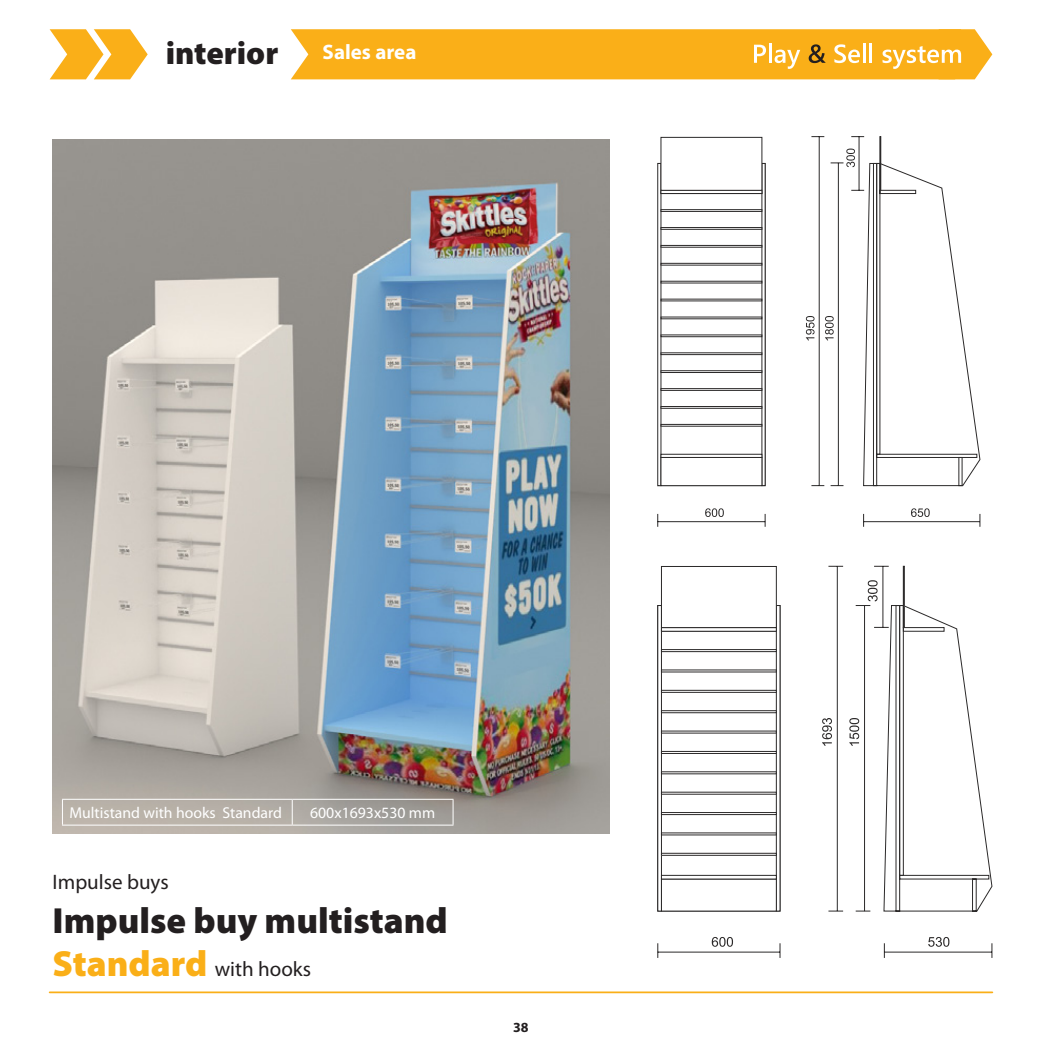
<style>
.page{position:relative;width:1042px;height:1042px;background:#fff}
.page>*{position:absolute;margin:0;border:0;box-sizing:border-box;transform-origin:0 0}
.t1{font:900 36.4px "Myriad Pro";color:#231f20}
.t2{font:900 32.38px "Myriad Pro";color:#231f20}
.t3{font:21px "Myriad Pro";color:#231f20}
.t4{font:700 21px "Myriad Pro";color:#fff}
.t5{font:15.75px "Myriad Pro";color:#fff}
.t6{font:700 14px "Myriad Pro";color:#231f20}
.s1{font-weight:900;font-size:36.4px;color:#faaf18}
</style>
<div class="page">
<img style="left:53px;top:140px;width:556px;height:693px">
<hr style="left:50px;top:991px;width:942px;height:2px;background:#faaf18">
<svg style="left:50px;top:29px;width:98px;height:50px"></svg>
<svg style="left:291px;top:29px;width:701px;height:50px;background:#f9b326"></svg>
<svg style="left:657px;top:162px;width:323px;height:324px"></svg>
<svg style="left:979px;top:514px;width:1px;height:13px"></svg>
<hr style="left:863px;top:521px;width:117px;height:1px;background:#2b2929">
<svg style="left:863px;top:514px;width:1px;height:13px"></svg>
<svg style="left:911px;top:508px;width:18px;height:9px"></svg>
<svg style="left:851px;top:136px;width:13px;height:1px"></svg>
<hr style="left:858px;top:137px;width:1px;height:53px;background:#2b2929">
<svg style="left:846px;top:149px;width:9px;height:14px"></svg>
<div style="left:879px;top:136px;width:2px;height:55px;border:1px solid #2b2929"></div>
<svg style="left:811px;top:136px;width:13px;height:1px"></svg>
<hr style="left:819px;top:137px;width:1px;height:349px;background:#2b2929">
<div style="left:657px;top:163px;width:4px;height:323px;border:1px solid #2b2929"></div>
<svg style="left:765px;top:514px;width:1px;height:13px"></svg>
<hr style="left:658px;top:521px;width:107px;height:1px;background:#2b2929">
<svg style="left:657px;top:514px;width:1px;height:13px"></svg>
<svg style="left:705px;top:508px;width:19px;height:9px"></svg>
<svg style="left:660px;top:163px;width:256px;height:323px"></svg>
<div style="left:660px;top:209px;width:102px;height:3px;background:#fff;border:1px solid #2b2929"></div>
<div style="left:660px;top:227px;width:102px;height:3px;background:#fff;border:1px solid #2b2929"></div>
<div style="left:660px;top:245px;width:102px;height:3px;background:#fff;border:1px solid #2b2929"></div>
<div style="left:660px;top:263px;width:102px;height:2px;background:#fff;border:1px solid #2b2929"></div>
<div style="left:660px;top:281px;width:102px;height:2px;background:#fff;border:1px solid #2b2929"></div>
<hr style="left:660px;top:299px;width:102px;height:2px;background:#fff">
<hr style="left:660px;top:317px;width:102px;height:2px;background:#fff">
<div style="left:660px;top:334px;width:102px;height:3px;background:#fff;border:1px solid #2b2929"></div>
<div style="left:660px;top:352px;width:102px;height:3px;background:#fff;border:1px solid #2b2929"></div>
<div style="left:660px;top:370px;width:102px;height:3px;background:#fff;border:1px solid #2b2929"></div>
<div style="left:660px;top:388px;width:102px;height:3px;background:#fff;border:1px solid #2b2929"></div>
<svg style="left:660px;top:191px;width:102px;height:3px"></svg>
<div style="left:660px;top:406px;width:102px;height:3px;background:#fff;border:1px solid #2b2929"></div>
<div style="left:660px;top:424px;width:102px;height:2px;background:#fff;border:1px solid #2b2929"></div>
<div style="left:660px;top:137px;width:102px;height:54px;background:#fff;border:1px solid #2b2929"></div>
<svg style="left:849px;top:565px;width:144px;height:347px"></svg>
<svg style="left:828px;top:566px;width:15px;height:1px"></svg>
<hr style="left:837px;top:566px;width:1px;height:345px;background:#2b2929">
<svg style="left:828px;top:910px;width:15px;height:1px"></svg>
<svg style="left:822px;top:718px;width:10px;height:28px"></svg>
<svg style="left:991px;top:943px;width:1px;height:15px"></svg>
<hr style="left:884px;top:951px;width:108px;height:1px;background:#2b2929">
<svg style="left:884px;top:943px;width:1px;height:15px"></svg>
<svg style="left:928px;top:937px;width:21px;height:10px"></svg>
<svg style="left:776px;top:605px;width:4px;height:306px"></svg>
<div style="left:657px;top:605px;width:5px;height:306px;border:1px solid #2b2929"></div>
<svg style="left:779px;top:943px;width:1px;height:15px"></svg>
<hr style="left:658px;top:951px;width:122px;height:1px;background:#2b2929">
<svg style="left:657px;top:943px;width:1px;height:15px"></svg>
<svg style="left:712px;top:937px;width:21px;height:10px"></svg>
<div style="left:661px;top:878px;width:116px;height:33px;background:#fff;border:1px solid #2b2929"></div>
<div style="left:661px;top:875px;width:116px;height:4px;border:1px solid #2b2929"></div>
<div style="left:899px;top:605px;width:5px;height:271px;border:1px solid #2b2929"></div>
<div style="left:661px;top:649px;width:116px;height:3px;background:#fff;border:1px solid #2b2929"></div>
<hr style="left:661px;top:669px;width:116px;height:3px;background:#fff">
<div style="left:661px;top:690px;width:116px;height:3px;background:#fff;border:1px solid #2b2929"></div>
<div style="left:661px;top:710px;width:116px;height:3px;background:#fff;border:1px solid #2b2929"></div>
<hr style="left:661px;top:730px;width:116px;height:3px;background:#fff">
<div style="left:661px;top:751px;width:116px;height:3px;background:#fff;border:1px solid #2b2929"></div>
<hr style="left:661px;top:771px;width:116px;height:3px;background:#fff">
<hr style="left:661px;top:792px;width:116px;height:2px;background:#fff">
<div style="left:661px;top:812px;width:116px;height:3px;background:#fff;border:1px solid #2b2929"></div>
<hr style="left:661px;top:832px;width:116px;height:3px;background:#fff">
<div style="left:661px;top:853px;width:116px;height:3px;border:1px solid #2b2929"></div>
<div style="left:903px;top:627px;width:41px;height:5px;border:1px solid #2b2929"></div>
<svg style="left:661px;top:628px;width:116px;height:4px"></svg>
<div style="left:661px;top:566px;width:116px;height:62px;background:#fff;border:1px solid #2b2929"></div>
<hr style="left:62px;top:799px;width:230px;height:1px;background:#fff">
<svg style="left:62px;top:800px;width:1px;height:24px"></svg>
<hr style="left:62px;top:824px;width:230px;height:1px;background:#fff">
<hr style="left:292px;top:799px;width:161px;height:1px;background:#fff">
<svg style="left:453px;top:800px;width:1px;height:24px"></svg>
<hr style="left:292px;top:824px;width:161px;height:1px;background:#fff">
<svg style="left:292px;top:800px;width:1px;height:24px"></svg>
<h2 class="t2" style="left:166px;top:31px;width:114px">interior</h2>
<h3 class="t4" style="left:322px;top:38px;width:95px">Sales area</h3>
<p class="t5" style="left:69px;top:803px;width:214px">Multistand with hooks Standard</p>
<p class="t5" style="left:310px;top:803px;width:126px">600x1693x530 mm</p>
<h3 class="t3" style="left:53px;top:869px;width:118px">Impulse buys</h3>
<h1 class="t1" style="left:53px;top:896px;width:397px">Impulse buy multistand</h1>
<h3 class="t3" style="left:53px;top:956px;width:260px"><span class="s1">Standard</span> with hooks</h3>
<p class="t6" style="left:513px;top:1018px;width:17px">38</p>
</div>
